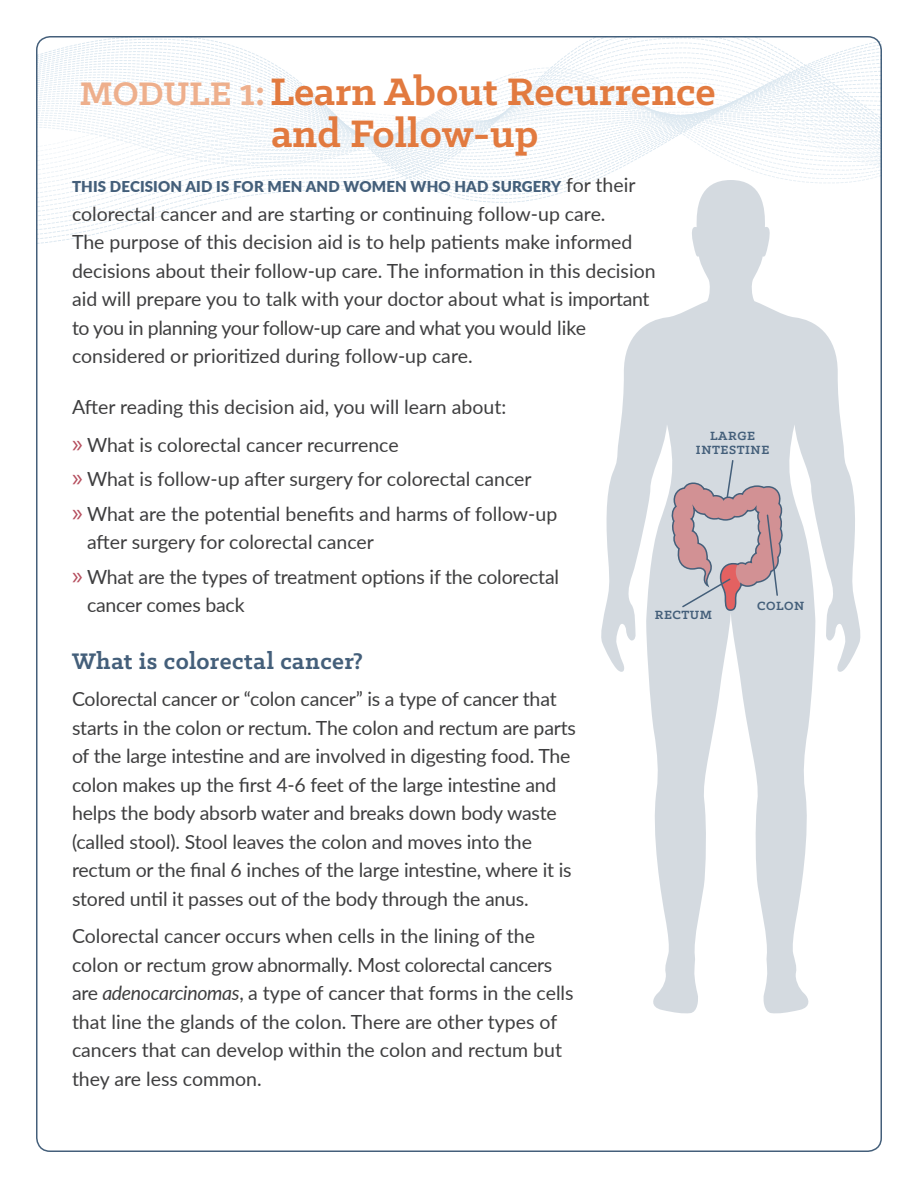
<style>
.page{position:relative;width:918px;height:1188px;background:#fff}
.page>*{position:absolute;margin:0;border:0;box-sizing:border-box;transform-origin:0 0}
.t1{font:700 43.35px/42px "Klinic Slab";color:#e27a3f;text-align:center}
.Subhead_-_level_1{font:700 25.5px "Klinic Slab";letter-spacing:.02em;color:#445f7a}
.Body{font:19.5px/28.5px "Lato";letter-spacing:-.01em;color:#3e3e3f}
.t2{font:900 15px "Lato";letter-spacing:.01em;color:#445f7a}
.Subhead_-_level_1-2{font:700 13.5px/13.5px "Klinic Slab";letter-spacing:.04em;color:#445f7a;text-align:center}
.s1{font-size:36.9px;color:#eeaf8c}
.s2{font-size:41.7px;color:#eeaf8c}
.s3{font-weight:400;font-size:19.5px;color:#3e3e3f}
.s4{font-family:"Myriad Pro";font-size:25.5px;color:#b54d5d}
.s5{font-style:italic}
</style>
<div class="page">
<svg style="left:38px;top:36px;width:844px;height:211px"></svg>
<svg style="left:600px;top:180px;width:262px;height:834px"></svg>
<svg style="left:671px;top:610px;width:112px;height:339px"></svg>
<svg style="left:671px;top:459px;width:112px;height:151px;background:#c9b6bc"></svg>
<p class="t1" style="left:80px;top:69px;width:638px"><span class="s1">MODULE</span> <span class="s2">1:</span>Learn About Recurrence and Follow-up</p>
<p class="t2" style="left:72px;top:175px;width:565px">THIS DECISION AID IS FOR MEN AND WOMEN WHO HAD SURGERY <span class="s3">for their</span></p>
<p class="Body" style="left:72px;top:198px;width:585px">colorectal cancer and are starting or continuing follow-up care.<br>The purpose of this decision aid is to help patients make informed decisions about their follow-up care. The information in this decision aid will prepare you to talk with your doctor about what is important to you in planning your follow-up care and what you would like considered or prioritized during follow-up care.</p>
<p class="Body" style="left:72px;top:392px;width:436px">After reading this decision aid, you will learn about:</p>
<p class="Body" style="left:72px;top:429px;width:328px"><span class="s4">»</span> What is colorectal cancer recurrence</p>
<p class="Body" style="left:72px;top:464px;width:461px"><span class="s4">»</span> What is follow-up after surgery for colorectal cancer</p>
<p class="Body" style="left:87px;top:498px;width:472px;text-indent:-15px"><span class="s4">»</span> What are the potential benefits and harms of follow-up after surgery for colorectal cancer</p>
<p class="Body" style="left:87px;top:561px;width:474px;text-indent:-15px"><span class="s4">»</span> What are the types of treatment options if the colorectal cancer comes back</p>
<p class="Subhead_-_level_1-2" style="left:696px;top:429px;width:75px">LARGE<br>INTESTINE</p>
<p class="Subhead_-_level_1-2" style="left:757px;top:598px;width:49px">COLON</p>
<p class="Subhead_-_level_1-2" style="left:655px;top:607px;width:59px">RECTUM</p>
<p class="Subhead_-_level_1" style="left:72px;top:644px;width:292px">What is colorectal cancer?</p>
<p class="Body" style="left:72px;top:684px;width:505px">Colorectal cancer or “colon cancer” is a type of cancer that starts in the colon or rectum. The colon and rectum are parts of the large intestine and are involved in digesting food. The colon makes up the first 4-6 feet of the large intestine and helps the body absorb water and breaks down body waste (called stool). Stool leaves the colon and moves into the rectum or the final 6 inches of the large intestine, where it is stored until it passes out of the body through the anus.</p>
<p class="Body" style="left:72px;top:921px;width:503px">Colorectal cancer occurs when cells in the lining of the colon or rectum grow abnormally. Most colorectal cancers are <span class="s5">adenocarcinomas</span>, a type of cancer that forms in the cells that line the glands of the colon. There are other types of cancers that can develop within the colon and rectum but they are less common.</p>
</div>
